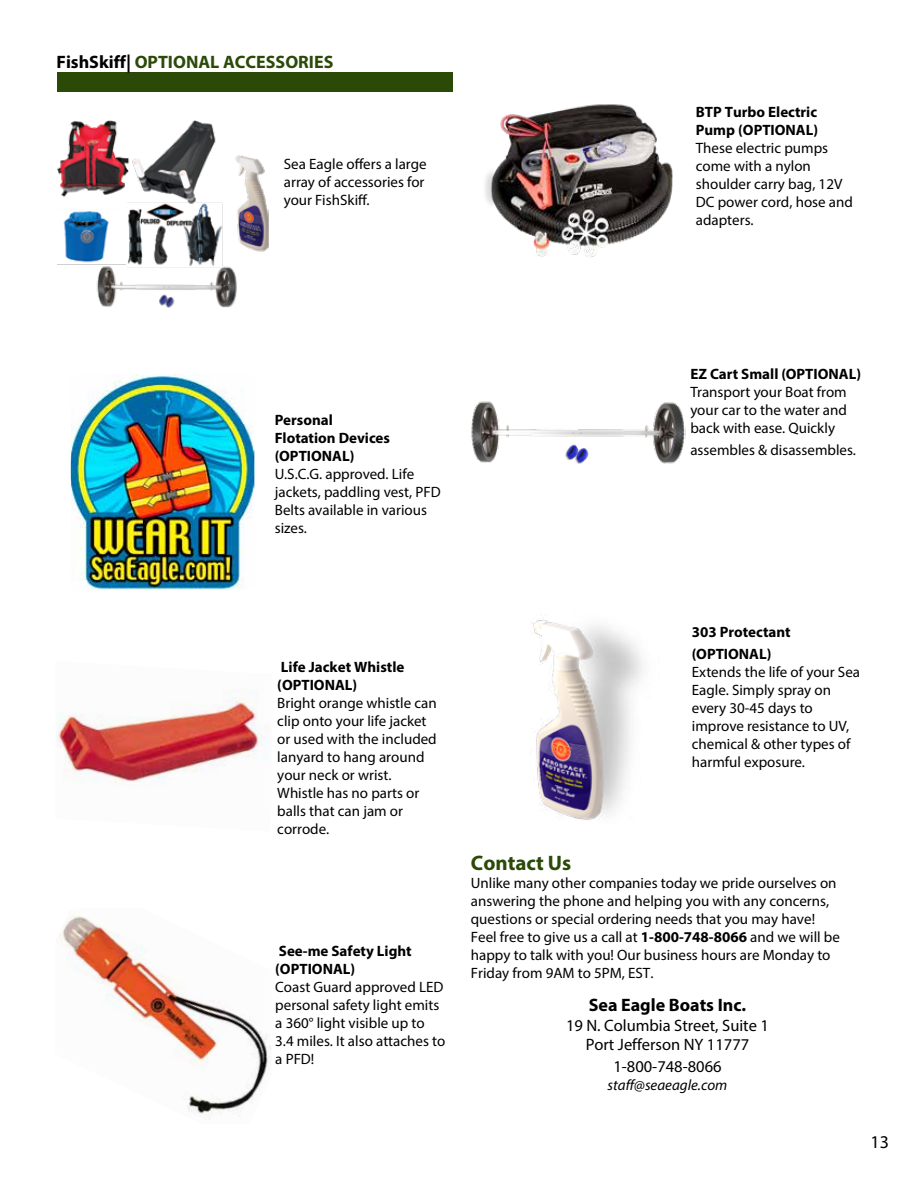
<style>
.page{position:relative;width:918px;height:1188px;background:#fff}
.page>*{position:absolute;margin:0;border:0;box-sizing:border-box;transform-origin:0 0}
.t1{font:700 21px "Myriad Pro";color:#2b4a08}
.t2{font:700 18px "Myriad Pro";color:#2b4a08}
.t3{font:700 18px "Myriad Pro";color:#000}
.t4{font:18px "Myriad Pro";color:#000}
.t5{font:16.5px/19.8px "Myriad Pro";color:#000;text-align:center}
.t6{font:15px/18px "Myriad Pro";color:#000}
.t7{font:700 15px/18px "Myriad Pro";color:#000}
.t8{font:italic 15px "Myriad Pro";color:#000}
.s1{color:#000}
.s2{font-weight:700}
</style>
<div class="page">
<div style="left:57px;top:72px;width:396px;height:20px;background:#2b4a08"></div>
<img style="left:71px;top:374px;width:183px;height:216px">
<img style="left:56px;top:690px;width:213px;height:94px">
<img style="left:59px;top:915px;width:212px;height:204px">
<img style="left:57px;top:121px;width:212px;height:187px">
<img style="left:471px;top:401px;width:214px;height:63px">
<img style="left:531px;top:614px;width:112px;height:206px">
<img style="left:485px;top:104px;width:188px;height:153px">
<p class="t2" style="left:57px;top:50px;width:278px"><span class="s1">FishSkiff|</span> OPTIONAL ACCESSORIES</p>
<p class="t6" style="left:284px;top:155px;width:144px">Sea Eagle offers a large array of accessories for your FishSkiff.</p>
<p class="t7" style="left:696px;top:103px;width:124px">BTP Turbo Electric<br>Pump (OPTIONAL)</p>
<p class="t6" style="left:696px;top:139px;width:159px">These electric pumps come with a nylon shoulder carry bag, 12V<br>DC power cord, hose and adapters.</p>
<p class="t7" style="left:275px;top:411px;width:117px">Personal<br>Flotation Devices (OPTIONAL)</p>
<p class="t6" style="left:275px;top:465px;width:167px">U.S.C.G. approved. Life jackets, paddling vest, PFD<br>Belts available in various sizes.</p>
<p class="t7" style="left:690px;top:365px;width:172px">EZ Cart Small (OPTIONAL)</p>
<p class="t6" style="left:690px;top:383px;width:158px;text-align:justify">Transport your Boat from your car to the water and back with ease. Quickly</p>
<p class="t6" style="left:690px;top:441px;width:167px">assembles &amp; disassembles.</p>
<p class="t7" style="left:277px;top:658px;width:129px">Life Jacket Whistle (OPTIONAL)</p>
<p class="t6" style="left:277px;top:694px;width:161px">Bright orange whistle can clip onto your life jacket or used with the included lanyard to hang around your neck or wrist.<br>Whistle has no parts or balls that can jam or corrode.</p>
<p class="t7" style="left:275px;top:941px;width:138px">See-me Safety Light (OPTIONAL)</p>
<p class="t6" style="left:275px;top:977px;width:172px">Coast Guard approved LED personal safety light emits a 360° light visible up to<br>3.4 miles. It also attaches to a PFD!</p>
<p class="t7" style="left:692px;top:621px;width:100px;line-height:21.6px">303 Protectant (OPTIONAL)</p>
<p class="t6" style="left:692px;top:662px;width:170px">Extends the life of your Sea<br>Eagle. Simply spray on every 30-45 days to improve resistance to UV, chemical &amp; other types of harmful exposure.</p>
<h1 class="t1" style="left:471px;top:850px;width:102px">Contact Us</h1>
<p class="t6" style="left:471px;top:874px;width:371px">Unlike many other companies today we pride ourselves on answering the phone and helping you with any concerns, questions or special ordering needs that you may have!<br>Feel free to give us a call at <span class="s2">1-800-748-8066</span> and we will be happy to talk with you! Our business hours are Monday to Friday from 9AM to 5PM, EST.</p>
<p class="t3" style="left:589px;top:993px;width:159px">Sea Eagle Boats Inc.</p>
<p class="t5" style="left:566px;top:1015px;width:204px">19 N. Columbia Street, Suite 1<br>Port Jefferson NY 11777</p>
<p class="t5" style="left:613px;top:1056px;width:110px">1-800-748-8066</p>
<p class="t8" style="left:608px;top:1076px;width:121px">staff@seaeagle.com</p>
<p class="t4" style="left:870px;top:1130px;width:20px">13</p>
</div>
